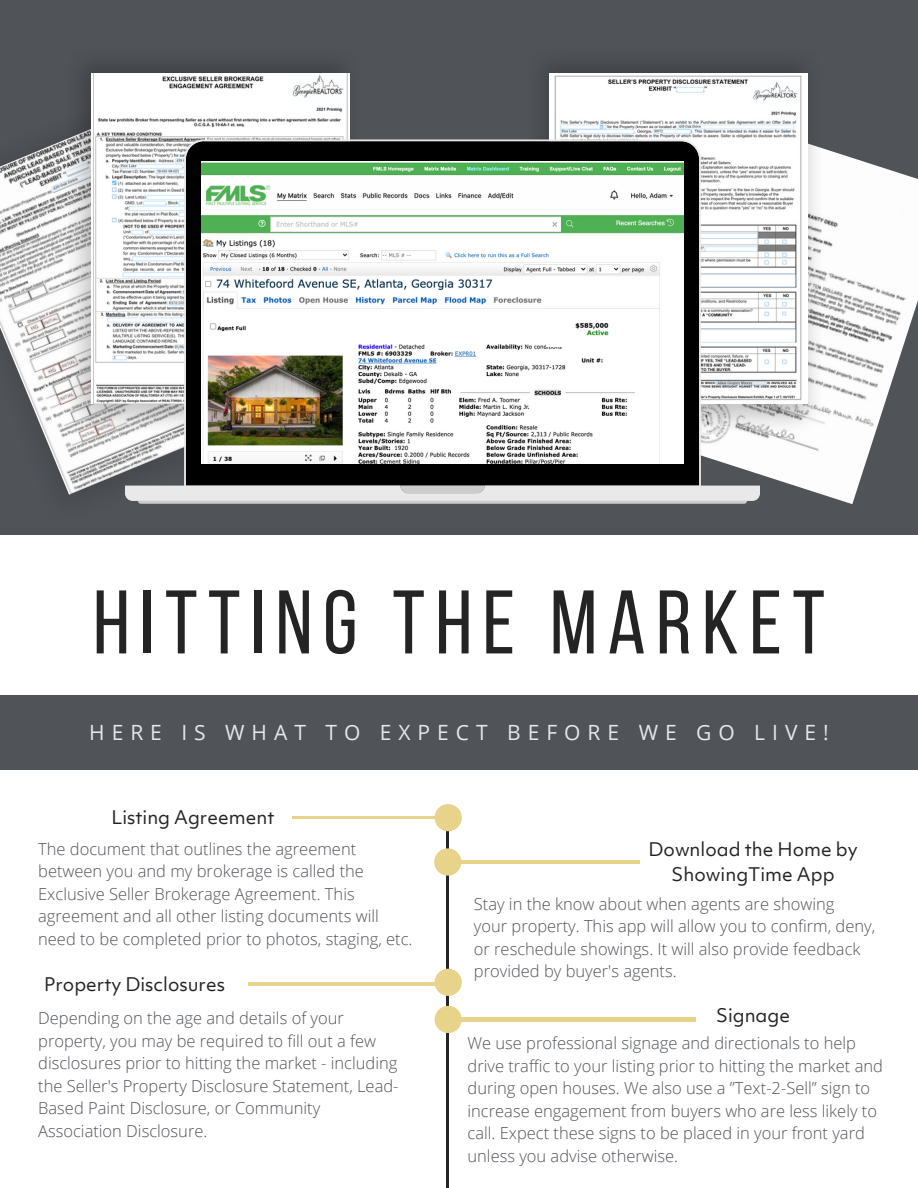
<style>
.page{position:relative;width:918px;height:1188px;background:#fff}
.page>*{position:absolute;margin:0;border:0;box-sizing:border-box;transform-origin:0 0}
.t1{font:90px "Bebas Neue";letter-spacing:.115em;color:#242424}
.t2{font:21px "Open Sans";letter-spacing:.335em;color:#e7e7e7}
.t3{font:18px/24.8px "Objektiv Mk 1 W03";color:#242424;text-align:center}
.t4{font:300 16.5px/22.5px "Open Sans";color:#505358}
</style>
<div class="page">
<div style="left:0;top:696px;width:918px;height:74px;background:#505358"></div>
<div style="left:0;top:0;width:918px;height:534px;background:#505358"></div>
<img style="left:760px;top:152px;width:158px;height:352px">
<img style="left:0;top:141px;width:125px;height:354px">
<img style="left:524px;top:65px;width:312px;height:379px">
<img style="left:61px;top:65px;width:313px;height:379px">
<img style="left:92px;top:74px;width:257px;height:329px">
<img style="left:549px;top:74px;width:258px;height:329px">
<svg style="left:125px;top:140px;width:635px;height:361px;background:#8b8b8c"></svg>
<svg style="left:400px;top:486px;width:85px;height:7px"></svg>
<svg style="left:138px;top:501px;width:609px;height:3px;background:#c1c2c2"></svg>
<img style="left:202px;top:162px;width:481px;height:301px">
<img style="left:547px;top:310px;width:102px;height:36px">
<hr style="left:447px;top:831px;width:1px;height:357px;background:#242424">
<hr style="left:292px;top:816px;width:150px;height:3px;background:#e8d38a">
<div style="left:435px;top:804px;width:27px;height:27px;background:#e8d38a;border-radius:50%"></div>
<hr style="left:448px;top:861px;width:191px;height:3px;background:#e8d38a">
<div style="left:434px;top:848px;width:27px;height:28px;background:#e8d38a;border-radius:50%"></div>
<hr style="left:248px;top:983px;width:202px;height:3px;background:#e8d38a">
<div style="left:435px;top:969px;width:27px;height:27px;background:#e8d38a;border-radius:50%"></div>
<hr style="left:447px;top:1018px;width:248px;height:4px;background:#e8d38a">
<div style="left:435px;top:1006px;width:27px;height:27px;background:#e8d38a;border-radius:50%"></div>
<p class="t1" style="left:93px;top:586px;width:733px">HITTING THE MARKET</p>
<p class="t2" style="left:89px;top:717px;width:741px">HERE IS WHAT TO EXPECT BEFORE WE GO LIVE!</p>
<p class="t3" style="left:112px;top:805px;width:165px">Listing Agreement</p>
<p class="t3" style="left:649px;top:837px;width:211px">Download the Home by<br>ShowingTime App</p>
<p class="t4" style="left:38px;top:837px;width:376px">The document that outlines the agreement between you and my brokerage is called the Exclusive Seller Brokerage Agreement. This agreement and all other listing documents will need to be completed prior to photos, staging, etc.</p>
<p class="t4" style="left:474px;top:892px;width:362px">Stay in the know about when agents are showing</p>
<p class="t4" style="left:474px;top:914px;width:403px">your property. This app will allow you to confirm, deny, or reschedule showings. It will also provide feedback provided by buyer's agents.</p>
<p class="t3" style="left:44px;top:972px;width:182px">Property Disclosures</p>
<p class="t4" style="left:38px;top:1006px;width:362px">Depending on the age and details of your property, you may be required to fill out a few disclosures prior to hitting the market - including the Seller's Property Disclosure Statement, Lead-Based Paint Disclosure, or Community Association Disclosure.</p>
<p class="t3" style="left:716px;top:1003px;width:76px">Signage</p>
<p class="t4" style="left:468px;top:1031px;width:417px">We use professional signage and directionals to help drive traffic to your listing prior to hitting the market and during open houses. We also use a ”Text-2-Sell” sign to increase engagement from buyers who are less likely to call. Expect these signs to be placed in your front yard unless you advise otherwise.</p>
</div>
